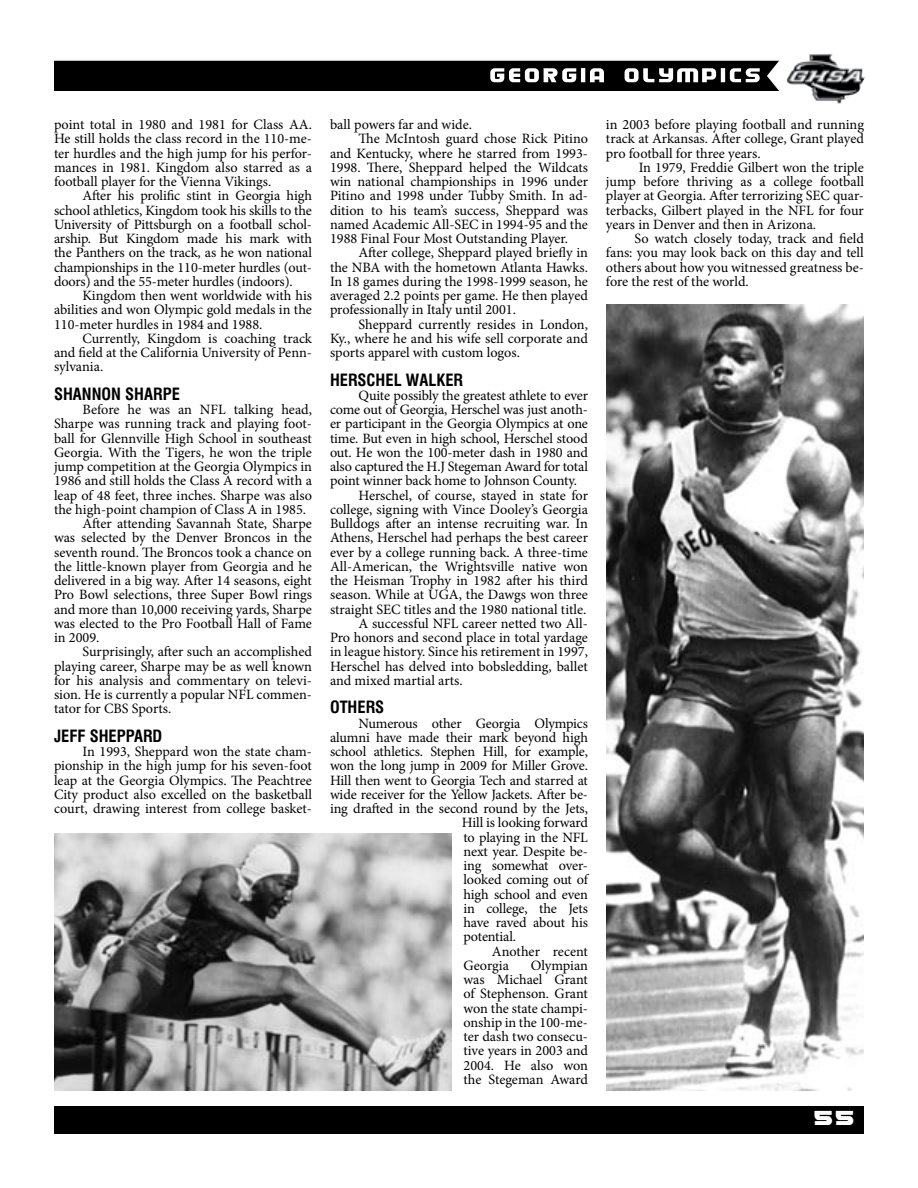
<style>
.page{position:relative;width:918px;height:1188px;background:#fff}
.page>*{position:absolute;margin:0;border:0;box-sizing:border-box;transform-origin:0 0}
.t1{font:21px "Gemina";color:#fff}
.t2{font:700 condensed 16.5px "Swiss 721 BT";color:#000}
.t3{font:14.25px/14.2px "Minion Pro";letter-spacing:-.005em;color:#000;text-align:justify}
</style>
<div class="page">
<div style="left:54px;top:1107px;width:810px;height:27px;background:#000"></div>
<img style="left:786px;top:54px;width:79px;height:50px">
<svg style="left:54px;top:61px;width:725px;height:30px;background:#181818"></svg>
<img style="left:606px;top:305px;width:258px;height:786px">
<img style="left:54px;top:834px;width:397px;height:257px">
<p class="t3" style="left:54px;top:118px;width:260px">point total in 1980 and 1981 for Class AA.<br>He still holds the class record in the 110-me&shy;ter hurdles and the high jump for his perfor&shy;mances in 1981. Kingdom also starred as a football player for the Vienna Vikings.</p>
<p class="t3" style="left:54px;top:189px;width:260px;text-indent:28px">After his prolific stint in Georgia high school athletics, Kingdom took his skills to the University of Pittsburgh on a football schol&shy;arship. But Kingdom made his mark with the Panthers on the track, as he won national championships in the 110-meter hurdles (out&shy;doors) and the 55-meter hurdles (indoors).</p>
<p class="t3" style="left:54px;top:289px;width:260px;text-indent:28px">Kingdom then went worldwide with his abilities and won Olympic gold medals in the 110-meter hurdles in 1984 and 1988.</p>
<p class="t3" style="left:54px;top:331px;width:260px;text-indent:28px">Currently, Kingdom is coaching track and field at the California University of Penn&shy;sylvania.</p>
<p class="t2" style="left:54px;top:384px;width:127px">SHANNON SHARPE</p>
<p class="t3" style="left:82px;top:403px;width:231px">Before he was an NFL talking head,</p>
<p class="t3" style="left:54px;top:417px;width:259px">Sharpe was running track and playing foot-</p>
<p class="t3" style="left:54px;top:431px;width:260px">ball for Glennville High School in southeast</p>
<p class="t3" style="left:54px;top:445px;width:259px">Georgia. With the Tigers, he won the triple</p>
<p class="t3" style="left:54px;top:460px;width:260px">jump competition at the Georgia Olympics in</p>
<p class="t3" style="left:54px;top:474px;width:259px">1986 and still holds the Class A record with a</p>
<p class="t3" style="left:54px;top:488px;width:259px">leap of 48 feet, three inches. Sharpe was also</p>
<p class="t3" style="left:54px;top:502px;width:254px">the high-point champion of Class A in 1985.</p>
<p class="t3" style="left:82px;top:517px;width:231px">After attending Savannah State, Sharpe</p>
<p class="t3" style="left:54px;top:531px;width:259px">was selected by the Denver Broncos in the</p>
<p class="t3" style="left:54px;top:545px;width:259px">seventh round. The Broncos took a chance on</p>
<p class="t3" style="left:54px;top:559px;width:259px">the little-known player from Georgia and he</p>
<p class="t3" style="left:54px;top:574px;width:260px">delivered in a big way. After 14 seasons, eight</p>
<p class="t3" style="left:54px;top:588px;width:260px">Pro Bowl selections, three Super Bowl rings</p>
<p class="t3" style="left:54px;top:602px;width:260px">and more than 10,000 receiving yards, Sharpe</p>
<p class="t3" style="left:54px;top:616px;width:260px">was elected to the Pro Football Hall of Fame</p>
<p class="t3" style="left:54px;top:631px;width:47px">in 2009.</p>
<p class="t3" style="left:82px;top:645px;width:231px">Surprisingly, after such an accomplished</p>
<p class="t3" style="left:54px;top:659px;width:260px">playing career, Sharpe may be as well known</p>
<p class="t3" style="left:54px;top:673px;width:260px">for his analysis and commentary on televi-</p>
<p class="t3" style="left:54px;top:688px;width:259px">sion. He is currently a popular NFL commen-</p>
<p class="t3" style="left:54px;top:702px;width:119px">tator for CBS Sports.</p>
<p class="t2" style="left:54px;top:726px;width:110px">JEFF SHEPPARD</p>
<p class="t3" style="left:54px;top:745px;width:260px;text-indent:28px">In 1993, Sheppard won the state cham&shy;pionship in the high jump for his seven-foot leap at the Georgia Olympics. The Peachtree City product also excelled on the basketball court, drawing interest from college basket-</p>
<p class="t3" style="left:330px;top:118px;width:144px">ball powers far and wide.</p>
<p class="t3" style="left:358px;top:132px;width:231px">The McIntosh guard chose Rick Pitino</p>
<p class="t3" style="left:330px;top:146px;width:259px">and Kentucky, where he starred from 1993-</p>
<p class="t3" style="left:330px;top:160px;width:259px">1998. There, Sheppard helped the Wildcats</p>
<p class="t3" style="left:330px;top:175px;width:260px">win national championships in 1996 under</p>
<p class="t3" style="left:330px;top:189px;width:260px">Pitino and 1998 under Tubby Smith. In ad-</p>
<p class="t3" style="left:330px;top:203px;width:259px">dition to his team’s success, Sheppard was</p>
<p class="t3" style="left:330px;top:217px;width:259px">named Academic All-SEC in 1994-95 and the</p>
<p class="t3" style="left:330px;top:232px;width:240px">1988 Final Four Most Outstanding Player.</p>
<p class="t3" style="left:358px;top:246px;width:231px">After college, Sheppard played briefly in</p>
<p class="t3" style="left:330px;top:260px;width:260px">the NBA with the hometown Atlanta Hawks.</p>
<p class="t3" style="left:330px;top:274px;width:260px">In 18 games during the 1998-1999 season, he</p>
<p class="t3" style="left:330px;top:289px;width:260px">averaged 2.2 points per game. He then played</p>
<p class="t3" style="left:330px;top:303px;width:188px">professionally in Italy until 2001.</p>
<p class="t3" style="left:358px;top:317px;width:231px">Sheppard currently resides in London,</p>
<p class="t3" style="left:330px;top:331px;width:260px">Ky., where he and his wife sell corporate and</p>
<p class="t3" style="left:330px;top:346px;width:191px">sports apparel with custom logos.</p>
<p class="t2" style="left:330px;top:370px;width:135px">HERSCHEL WALKER</p>
<p class="t3" style="left:358px;top:388px;width:231px">Quite possibly the greatest athlete to ever</p>
<p class="t3" style="left:330px;top:403px;width:260px">come out of Georgia, Herschel was just anoth-</p>
<p class="t3" style="left:330px;top:417px;width:260px">er participant in the Georgia Olympics at one</p>
<p class="t3" style="left:330px;top:431px;width:260px">time. But even in high school, Herschel stood</p>
<p class="t3" style="left:330px;top:445px;width:259px">out. He won the 100-meter dash in 1980 and</p>
<p class="t3" style="left:330px;top:460px;width:259px">also captured the H.J Stegeman Award for total</p>
<p class="t3" style="left:330px;top:474px;width:249px">point winner back home to Johnson County.</p>
<p class="t3" style="left:358px;top:488px;width:231px">Herschel, of course, stayed in state for</p>
<p class="t3" style="left:330px;top:502px;width:259px">college, signing with Vince Dooley’s Georgia</p>
<p class="t3" style="left:330px;top:517px;width:259px">Bulldogs after an intense recruiting war. In</p>
<p class="t3" style="left:330px;top:531px;width:259px">Athens, Herschel had perhaps the best career</p>
<p class="t3" style="left:330px;top:545px;width:260px">ever by a college running back. A three-time</p>
<p class="t3" style="left:330px;top:559px;width:260px">All-American, the Wrightsville native won</p>
<p class="t3" style="left:330px;top:574px;width:259px">the Heisman Trophy in 1982 after his third</p>
<p class="t3" style="left:330px;top:588px;width:259px">season. While at UGA, the Dawgs won three</p>
<p class="t3" style="left:330px;top:602px;width:258px">straight SEC titles and the 1980 national title.</p>
<p class="t3" style="left:358px;top:616px;width:231px">A successful NFL career netted two All-</p>
<p class="t3" style="left:330px;top:631px;width:259px">Pro honors and second place in total yardage</p>
<p class="t3" style="left:330px;top:645px;width:259px">in league history. Since his retirement in 1997,</p>
<p class="t3" style="left:330px;top:659px;width:259px">Herschel has delved into bobsledding, ballet</p>
<p class="t3" style="left:330px;top:673px;width:134px">and mixed martial arts.</p>
<p class="t2" style="left:330px;top:698px;width:56px">OTHERS</p>
<p class="t3" style="left:358px;top:716px;width:231px">Numerous other Georgia Olympics</p>
<p class="t3" style="left:330px;top:730px;width:260px">alumni have made their mark beyond high</p>
<p class="t3" style="left:330px;top:745px;width:259px">school athletics. Stephen Hill, for example,</p>
<p class="t3" style="left:330px;top:759px;width:260px">won the long jump in 2009 for Miller Grove.</p>
<p class="t3" style="left:330px;top:773px;width:260px">Hill then went to Georgia Tech and starred at</p>
<p class="t3" style="left:330px;top:787px;width:260px">wide receiver for the Yellow Jackets. After be-</p>
<p class="t3" style="left:330px;top:802px;width:259px">ing drafted in the second round by the Jets,</p>
<p class="t3" style="left:462px;top:816px;width:127px">Hill is looking forward</p>
<p class="t3" style="left:463px;top:830px;width:126px">to playing in the NFL</p>
<p class="t3" style="left:463px;top:844px;width:126px">next year. Despite be-</p>
<p class="t3" style="left:463px;top:859px;width:126px">ing somewhat over-</p>
<p class="t3" style="left:463px;top:873px;width:126px">looked coming out of</p>
<p class="t3" style="left:463px;top:887px;width:126px">high school and even</p>
<p class="t3" style="left:463px;top:901px;width:126px">in college, the Jets</p>
<p class="t3" style="left:463px;top:916px;width:126px">have raved about his</p>
<p class="t3" style="left:463px;top:930px;width:54px">potential.</p>
<p class="t3" style="left:492px;top:944px;width:98px">Another recent</p>
<p class="t3" style="left:463px;top:958px;width:47px">Georgia</p>
<p class="t3" style="left:463px;top:958px;width:126px;text-indent:67px">Olympian was Michael Grant of Stephenson. Grant won the state champi&shy;onship in the 100-me&shy;ter dash two consecu&shy;tive years in 2003 and 2004. He also won the Stegeman Award</p>
<p class="t3" style="left:606px;top:118px;width:260px">in 2003 before playing football and running track at Arkansas. After college, Grant played pro football for three years.</p>
<p class="t3" style="left:606px;top:160px;width:260px;text-indent:33px">In 1979, Freddie Gilbert won the triple jump before thriving as a college football player at Georgia. After terrorizing SEC quar&shy;terbacks, Gilbert played in the NFL for four years in Denver and then in Arizona.</p>
<p class="t3" style="left:606px;top:232px;width:260px;text-indent:28px">So watch closely today, track and field fans: you may look back on this day and tell others about how you witnessed greatness be&shy;fore the rest of the world.</p>
<h1 class="t1" style="left:814px;top:1106px;width:42px">55</h1>
</div>
